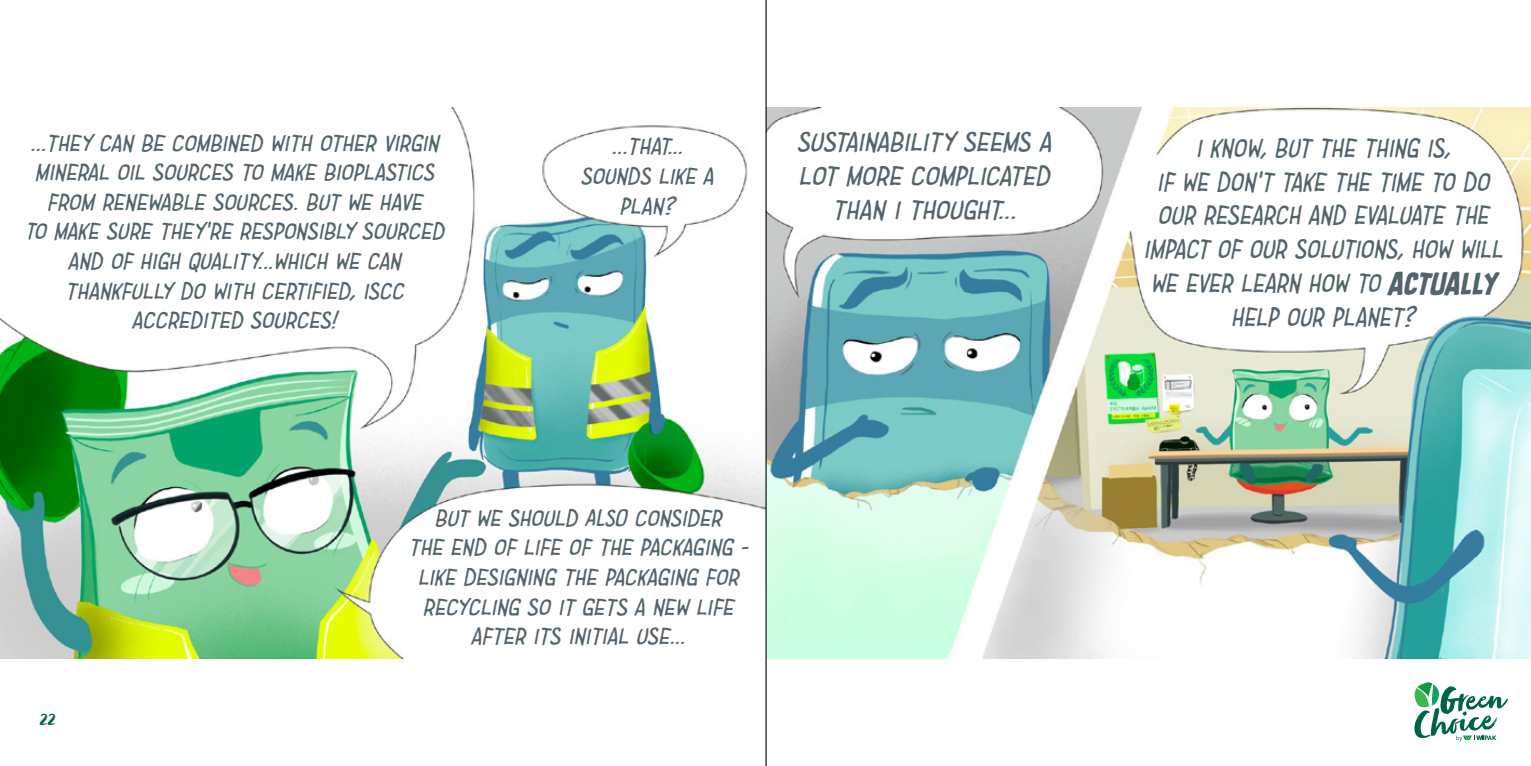
<style>
.page{position:relative;width:1531px;height:766px;background:#fff}
.page>*{position:absolute;margin:0;border:0;box-sizing:border-box;transform-origin:0 0}
.t1{font:italic 29.03px/34.4px "Imaginary Friend BB";letter-spacing:.02em;color:#52646d;text-align:center}
.t2{font:italic 28.57px/33.8px "Imaginary Friend BB";letter-spacing:.02em;color:#52646d;text-align:center;scale:.94 1}
.t3{font:italic 24.97px/29.5px "Imaginary Friend BB";letter-spacing:.02em;color:#52646d;text-align:center}
.t4{font:20.25px "Zooja Pro";color:#046648}
.s1{font-weight:700;font-size:26.78px}
</style>
<div class="page">
<svg style="left:1414px;top:682px;width:94px;height:59px"></svg>
<img style="left:0;top:108px;width:1531px;height:550px">
<hr style="left:765px;top:0;width:1px;height:765px;background:#040000">
<p class="t3" style="left:26px;top:128px;width:420px">...THEY CAN BE COMBINED WITH OTHER VIRGIN MINERAL OIL SOURCES TO MAKE BIOPLASTICS FROM RENEWABLE SOURCES. BUT WE HAVE<br>TO MAKE SURE THEY'RE RESPONSIBLY SOURCED AND OF HIGH QUALITY...WHICH WE CAN THANKFULLY DO WITH CERTIFIED, ISCC ACCREDITED SOURCES!</p>
<p class="t3" style="left:581px;top:132px;width:134px">...THAT...<br>SOUNDS LIKE A<br>PLAN?</p>
<p class="t1" style="left:798px;top:124px;width:255px">SUSTAINABILITY SEEMS A<br>LOT MORE COMPLICATED<br>THAN I THOUGHT...</p>
<p class="t2" style="left:1144px;top:131px;width:383px">I KNOW, BUT THE THING IS,<br>IF WE DON'T TAKE THE TIME TO DO<br>OUR RESEARCH AND EVALUATE THE<br>IMPACT OF OUR SOLUTIONS, HOW WILL<br>WE EVER LEARN HOW TO <span class="s1">ACTUALLY<br></span>HELP OUR PLANET?</p>
<p class="t4" style="left:40px;top:707px;width:17px">22</p>
<p class="t3" style="left:409px;top:503px;width:340px">BUT WE SHOULD ALSO CONSIDER<br>THE END OF LIFE OF THE PACKAGING -<br>LIKE DESIGNING THE PACKAGING FOR<br>RECYCLING SO IT GETS A NEW LIFE<br>AFTER ITS INITIAL USE...</p>
</div>
